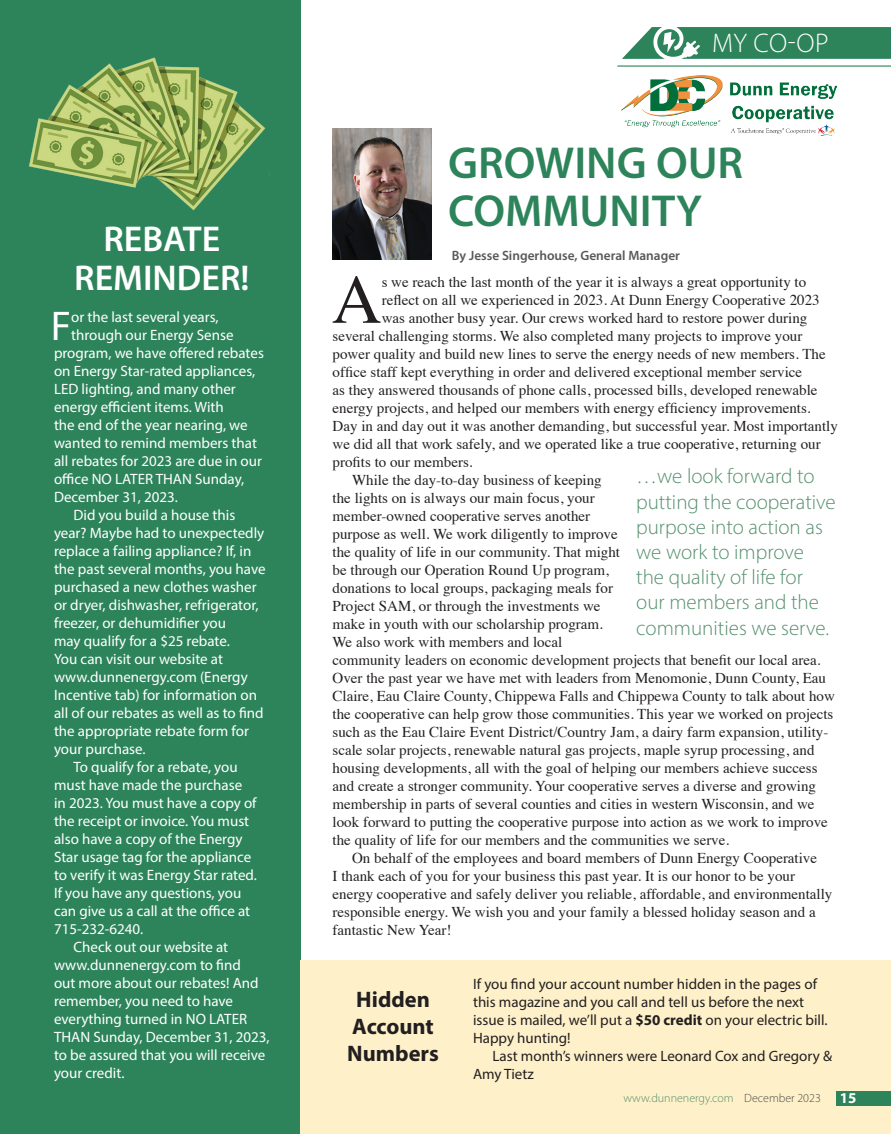
<style>
.page{position:relative;width:891px;height:1134px;background:#fff}
.page>*{position:absolute;margin:0;border:0;box-sizing:border-box;transform-origin:0 0}
.t1{font:69.45px "Times";color:#231f20}
.t2{font:600 45px/48px "Myriad Pro";color:#2d845b}
.t3{font:41.7px "Myriad Pro";color:#fff}
.t4{font:600 36px/39px "Myriad Pro";color:#fff;text-align:center}
.t5{font:300 27px "Myriad Pro";color:#fff}
.subheads{font:700 22.5px "Myriad Pro";color:#231f20}
.t6{font:300 21px/25.2px "Myriad Pro";color:#55916e}
.t7{font:15px/18px "Times";color:#231f20}
.t8{font:15px/18px "Myriad Pro";color:#fff}
.t9{font:15px/18px "Myriad Pro";color:#231f20}
.t10{font:700 15px "Myriad Pro";color:#fff}
.t11{font:600 13.5px "Myriad Pro";color:#57585a}
.t12{font:300 12px "Myriad Pro";color:#538f6c}
.s1{font-weight:700}
.s2{color:#494a4b}
</style>
<div class="page">
<div style="left:0;top:0;width:300px;height:1134px;background:#2d845b"></div>
<div style="left:300px;top:960px;width:591px;height:174px;background:#fef1c9"></div>
<img style="left:622px;top:75px;width:214px;height:61px">
<img style="left:333px;top:129px;width:99px;height:131px">
<hr style="left:617px;top:65px;width:274px;height:2px;background:#2d845b">
<svg style="left:622px;top:27px;width:269px;height:32px;background:#489470"></svg>
<div style="left:837px;top:1091px;width:54px;height:14px;background:#2d845b"></div>
<img style="left:29px;top:57px;width:241px;height:154px">
<p class="t4" style="left:74px;top:219px;width:177px">REBATE<br>REMINDER!</p>
<p class="t3" style="left:51px;top:300px;width:22px">F</p>
<p class="t8" style="left:71px;top:308px;width:149px">or the last several years,</p>
<p class="t8" style="left:71px;top:326px;width:164px">through our Energy Sense</p>
<p class="t8" style="left:54px;top:344px;width:211px">program, we have offered rebates</p>
<p class="t8" style="left:54px;top:362px;width:203px">on Energy Star-rated appliances,</p>
<p class="t8" style="left:54px;top:380px;width:183px">LED lighting, and many other</p>
<p class="t8" style="left:54px;top:398px;width:171px">energy efficient items. With</p>
<p class="t8" style="left:54px;top:416px;width:195px">the end of the year nearing, we</p>
<p class="t8" style="left:54px;top:434px;width:205px">wanted to remind members that</p>
<p class="t8" style="left:54px;top:452px;width:209px">all rebates for 2023 are due in our</p>
<p class="t8" style="left:54px;top:470px;width:192px">office NO LATER THAN Sunday,</p>
<p class="t8" style="left:54px;top:488px;width:125px">December 31, 2023.</p>
<p class="t8" style="left:54px;top:506px;width:213px;text-indent:20px">Did you build a house this year? Maybe had to unexpectedly replace a failing appliance? If, in the past several months, you have purchased a new clothes washer or dryer, dishwasher, refrigerator, freezer, or dehumidifier you<br>may qualify for a $25 rebate.<br>You can visit our website at www.dunnenergy.com (Energy<br>Incentive tab) for information on all of our rebates as well as to find the appropriate rebate form for your purchase.</p>
<p class="t8" style="left:54px;top:758px;width:205px;text-indent:20px">To qualify for a rebate, you must have made the purchase in 2023. You must have a copy of the receipt or invoice. You must also have a copy of the Energy<br>Star usage tag for the appliance to verify it was Energy Star rated.<br>If you have any questions, you can give us a call at the office at<br>715-232-6240.</p>
<p class="t8" style="left:54px;top:938px;width:217px;text-indent:20px">Check out our website at www.dunnenergy.com to find<br>out more about our rebates! And remember, you need to have everything turned in NO LATER<br>THAN Sunday, December 31, 2023, to be assured that you will receive your credit.</p>
<p class="t5" style="left:712px;top:27px;width:118px">MY CO-OP</p>
<p class="t2" style="left:448px;top:138px;width:297px">GROWING OUR<br>COMMUNITY</p>
<p class="t11" style="left:452px;top:247px;width:230px">By Jesse Singerhouse, General Manager</p>
<p class="t1" style="left:332px;top:235px;width:52px">A</p>
<p class="t7" style="left:382px;top:271px;width:426px">s we reach the last month of the year it is always a great opportunity to</p>
<p class="t7" style="left:382px;top:289px;width:439px">reflect on all we experienced in 2023. At Dunn Energy Cooperative 2023</p>
<p class="t7" style="left:382px;top:307px;width:427px">was another busy year. Our crews worked hard to restore power during</p>
<p class="t7" style="left:333px;top:325px;width:471px">several challenging storms. We also completed many projects to improve your</p>
<p class="t7" style="left:333px;top:343px;width:495px">power quality and build new lines to serve the energy needs of new members. The</p>
<p class="t7" style="left:333px;top:361px;width:471px">office staff kept everything in order and delivered exceptional member service</p>
<p class="t7" style="left:333px;top:379px;width:486px">as they answered thousands of phone calls, processed bills, developed renewable</p>
<p class="t7" style="left:333px;top:397px;width:480px">energy projects, and helped our members with energy efficiency improvements.</p>
<p class="t7" style="left:333px;top:415px;width:507px">Day in and day out it was another demanding, but successful year. Most importantly</p>
<p class="t7" style="left:333px;top:433px;width:490px">we did all that work safely, and we operated like a true cooperative, returning our</p>
<p class="t7" style="left:333px;top:451px;width:141px">profits to our members.</p>
<p class="t7" style="left:333px;top:469px;width:504px;text-indent:20px">While the day-to-day business of keeping<br>the lights on is always our main focus, your<br>member-owned cooperative serves another<br>purpose as well. We work diligently to improve<br>the quality of life in our community. That might<br>be through our Operation Round Up program,<br>donations to local groups, packaging meals for<br>Project SAM, or through the investments we<br>make in youth with our scholarship program.<br>We also work with members and local<br>community leaders on economic development projects that benefit our local area.<br>Over the past year we have met with leaders from Menomonie, Dunn County, Eau Claire, Eau Claire County, Chippewa Falls and Chippewa County to talk about how the cooperative can help grow those communities. This year we worked on projects such as the Eau Claire Event District/Country Jam, a dairy farm expansion, utility&shy;scale solar projects, renewable natural gas projects, maple syrup processing, and housing developments, all with the goal of helping our members achieve success and create a stronger community. Your cooperative serves a diverse and growing membership in parts of several counties and cities in western Wisconsin, and we look forward to putting the cooperative purpose into action as we work to improve the quality of life for our members and the communities we serve.</p>
<p class="t7" style="left:333px;top:847px;width:501px;text-indent:20px">On behalf of the employees and board members of Dunn Energy Cooperative<br>I thank each of you for your business this past year. It is our honor to be your energy cooperative and safely deliver you reliable, affordable, and environmentally responsible energy. We wish you and your family a blessed holiday season and a fantastic New Year!</p>
<p class="t6" style="left:636px;top:464px;width:201px">…we look forward to putting the cooperative purpose into action as we work to improve the quality of life for our members and the communities we serve.</p>
<p class="subheads" style="left:356px;top:985px;width:75px">Hidden</p>
<p class="subheads" style="left:352px;top:1012px;width:83px">Account</p>
<p class="subheads" style="left:347px;top:1039px;width:93px">Numbers</p>
<p class="t9" style="left:473px;top:975px;width:356px">If you find your account number hidden in the pages of this magazine and you call and tell us before the next issue is mailed, we’ll put a <span class="s1">$50 credit</span> on your electric bill.<br>Happy hunting!</p>
<p class="t9" style="left:473px;top:1047px;width:361px;text-indent:20px">Last month’s winners were Leonard Cox and Gregory &amp;<br>Amy Tietz</p>
<p class="t12" style="left:624px;top:1091px;width:199px">www.dunnenergy.com <span class="s2">December 2023</span></p>
<p class="t10" style="left:840px;top:1088px;width:18px">15</p>
</div>
